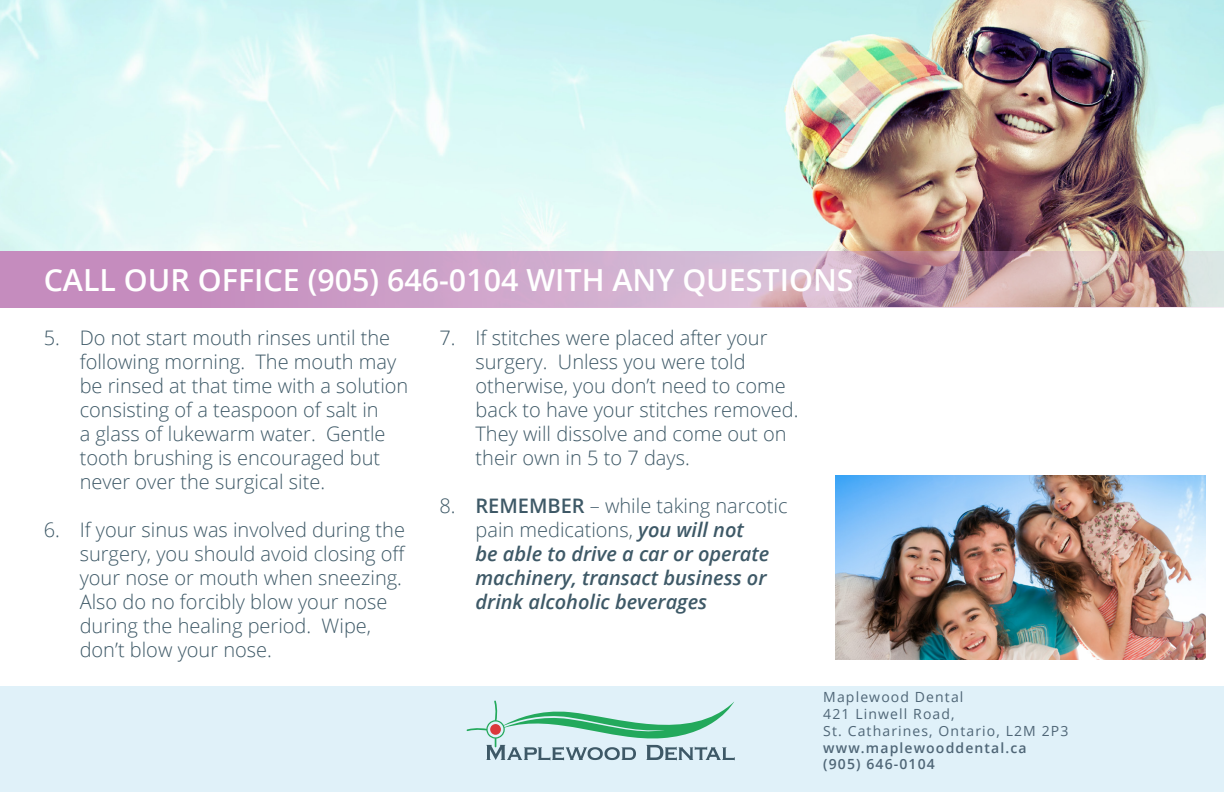
<style>
.page{position:relative;width:1224px;height:792px;background:#fff}
.page>*{position:absolute;margin:0;border:0;box-sizing:border-box;transform-origin:0 0}
.t1{font:600 30.4px "Open Sans";color:#fff}
.t2{font:300 20px/24px "Open Sans";color:#3e5967}
.t3{font:italic 600 20px/24px "Open Sans";color:#3e5967}
.t4{font:14px "Open Sans";letter-spacing:.08em;color:#4f6677}
.t5{font:600 14px "Open Sans";letter-spacing:.08em;color:#4f6677}
.s1{font-weight:300;font-style:normal}
.s2{font-style:normal}
</style>
<div class="page">
<img style="left:0;top:0;width:1224px;height:251px">
<svg style="left:0;top:251px;width:1224px;height:56px;background:#c79fbb"></svg>
<div style="left:0;top:687px;width:1224px;height:105px;background:#e0f1f9"></div>
<svg style="left:467px;top:700px;width:268px;height:60px"></svg>
<img style="left:835px;top:475px;width:371px;height:185px">
<p class="t1" style="left:44px;top:259px;width:811px">CALL OUR OFFICE (905) 646-0104 WITH ANY QUESTIONS</p>
<p class="t2" style="left:80px;top:325px;width:330px;text-indent:-36px">5. Do not start mouth rinses until the following morning. The mouth may be rinsed at that time with a solution consisting of a teaspoon of salt in<br>a glass of lukewarm water. Gentle tooth brushing is encouraged but never over the surgical site.</p>
<p class="t2" style="left:80px;top:517px;width:327px;text-indent:-36px">6. If your sinus was involved during the surgery, you should avoid closing off your nose or mouth when sneezing.<br>Also do no forcibly blow your nose during the healing period. Wipe, don’t blow your nose.</p>
<p class="t2" style="left:476px;top:325px;width:324px;text-indent:-36px">7. If stitches were placed after your surgery. Unless you were told otherwise, you don’t need to come back to have your stitches removed.<br>They will dissolve and come out on their own in 5 to 7 days.</p>
<p class="t3" style="left:476px;top:493px;width:314px;text-indent:-36px"><span class="s1">8.</span> <span class="s2">REMEMBER</span> <span class="s1">– while taking narcotic pain medications,</span> you will not<br>be able to drive a car or operate machinery, transact business or drink alcoholic beverages</p>
<p class="t4" style="left:823px;top:688px;width:142px">Maplewood Dental</p>
<p class="t4" style="left:823px;top:704px;width:133px">421 Linwell Road,</p>
<p class="t4" style="left:823px;top:721px;width:247px">St. Catharines, Ontario, L2M 2P3</p>
<p class="t5" style="left:823px;top:738px;width:205px">www.maplewooddental.ca</p>
<p class="t5" style="left:823px;top:755px;width:113px">(905) 646-0104</p>
</div>
